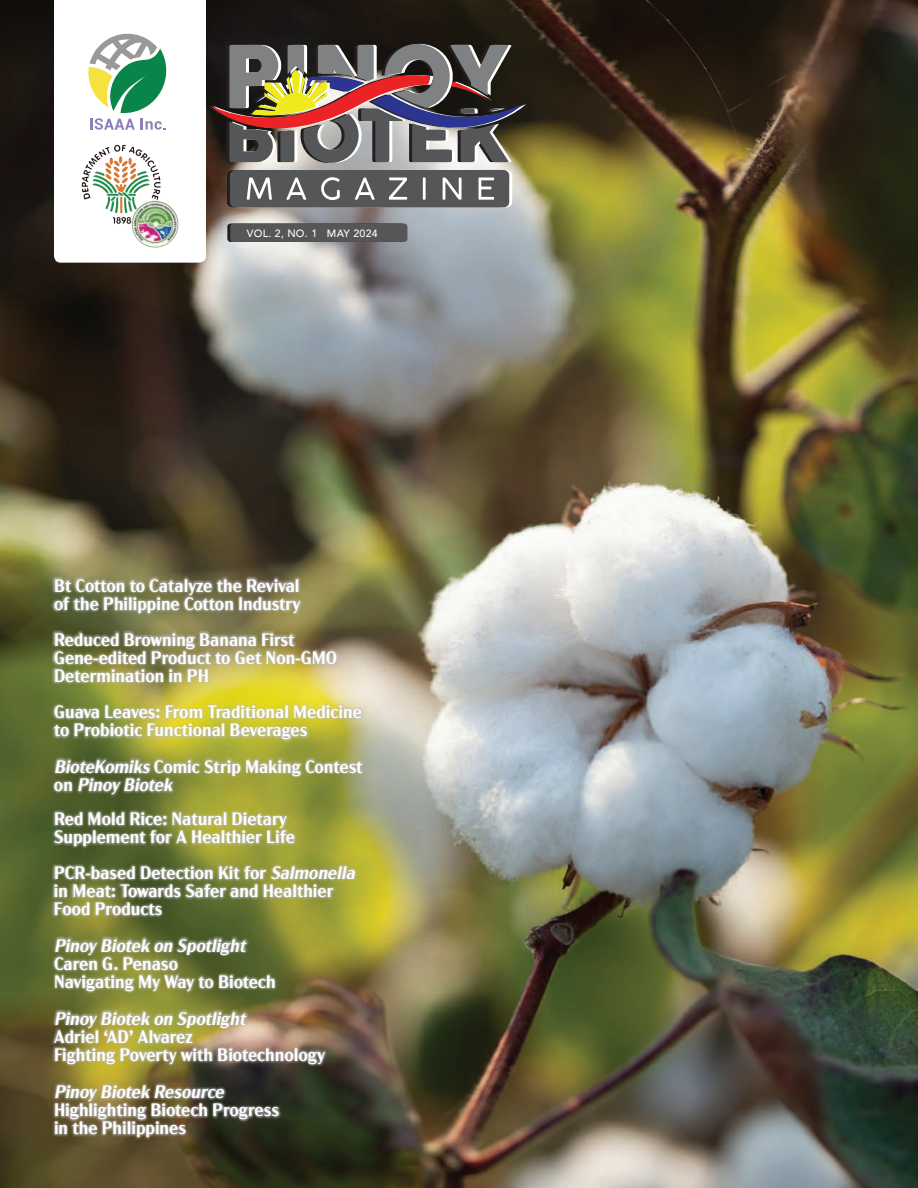
<style>
.page{position:relative;width:918px;height:1188px;background:#fff}
.page>*{position:absolute;margin:0;border:0;box-sizing:border-box;transform-origin:0 0}
.t1{font:600 18px/18px "Acme Gothic";color:#fff}
.t2{font:italic 600 18px "Acme Gothic";color:#fff}
.t3{font:500 10.5px "Avenir";letter-spacing:.025em;color:#fff}
.s1{font-style:italic}
</style>
<div class="page">
<img style="left:0;top:0;width:918px;height:1188px">
<div style="left:52px;top:576px;width:251px;height:40px;background:#bcbdc0;opacity:.9"></div>
<div style="left:52px;top:630px;width:287px;height:55px;background:#bcbdc0;opacity:.9"></div>
<div style="left:52px;top:863px;width:306px;height:55px;background:#bcbdc0;opacity:.9"></div>
<div style="left:51px;top:703px;width:313px;height:39px;background:#bcbdc0;opacity:.9"></div>
<div style="left:51px;top:1009px;width:276px;height:58px;background:#bcbdc0;opacity:.9"></div>
<div style="left:52px;top:1082px;width:229px;height:58px;background:#bcbdc0;opacity:.9"></div>
<div style="left:52px;top:936px;width:225px;height:58px;background:#bcbdc0;opacity:.9"></div>
<div style="left:52px;top:810px;width:245px;height:39px;background:#bcbdc0;opacity:.9"></div>
<div style="left:52px;top:757px;width:313px;height:40px;background:#bcbdc0;opacity:.9"></div>
<svg style="left:54px;top:0;width:472px;height:263px"></svg>
<p class="t3" style="left:247px;top:225px;width:132px">VOL. 2, NO. 1 MAY 2024</p>
<p class="t1" style="left:54px;top:575px;width:248px">Bt Cotton to Catalyze the Revival of the Philippine Cotton Industry</p>
<p class="t1" style="left:54px;top:629px;width:285px">Reduced Browning Banana First<br>Gene-edited Product to Get Non-GMO<br>Determination in PH</p>
<p class="t1" style="left:54px;top:702px;width:310px">Guava Leaves: From Traditional Medicine to Probiotic Functional Beverages</p>
<p class="t1" style="left:54px;top:756px;width:310px"><span class="s1">BioteKomiks</span>Comic Strip Making Contest o n <span class="s1">Pinoy Biotek</span></p>
<p class="t1" style="left:54px;top:809px;width:243px">Red Mold Rice: Natural Dietary<br>Supplement for A Healthier Life</p>
<p class="t1" style="left:54px;top:863px;width:307px">PCR-based Detection Kit for <span class="s1">Salmonella </span>in Meat: Towards Safer and Healthier<br>Food Products</p>
<p class="t2" style="left:54px;top:932px;width:197px">Pinoy Biotek on Spotlight</p>
<p class="t1" style="left:54px;top:953px;width:223px">Caren G. Penaso<br>Navigating My Way to Biotech</p>
<p class="t2" style="left:54px;top:1005px;width:197px">Pinoy Biotek on Spotlight</p>
<p class="t1" style="left:54px;top:1026px;width:272px">Adriel ‘AD’ Alvarez<br>Fighting Poverty with Biotechnology</p>
<p class="t2" style="left:54px;top:1078px;width:176px">Pinoy Biotek Resource</p>
<p class="t1" style="left:54px;top:1099px;width:227px">Highlighting Biotech Progress in the Philippines</p>
</div>
